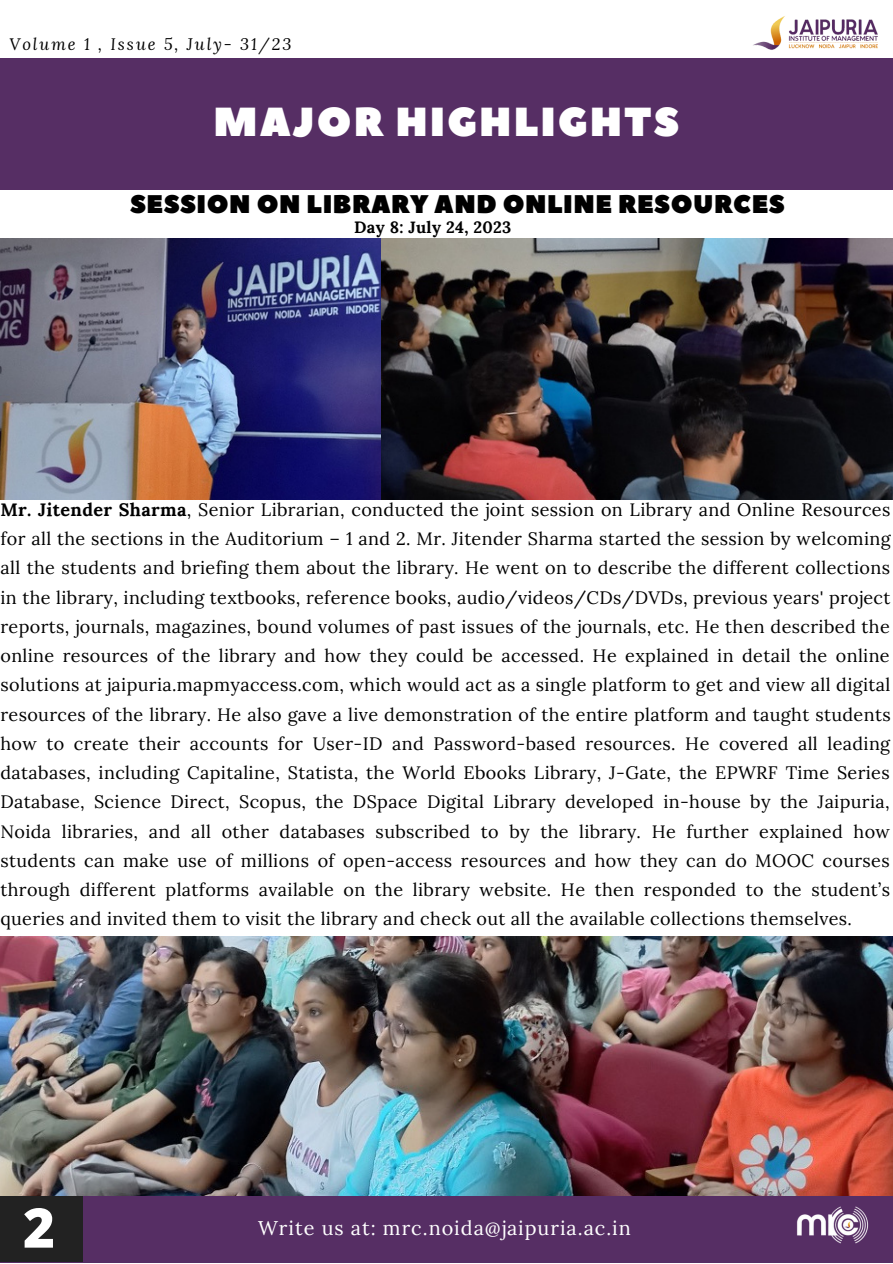
<style>
.page{position:relative;width:893px;height:1264px;background:#fff}
.page>*{position:absolute;margin:0;border:0;box-sizing:border-box;transform-origin:0 0}
.t1{font:800 54.75px "Open Sans";color:#fff}
.t2{font:40.5px "Peace Sans";letter-spacing:.05em;color:#fff}
.t3{font:25.5px "Peace Sans";letter-spacing:.02em;color:#000}
.t4{font:19.8px "Lora";letter-spacing:.05em;color:#fff}
.t5{font:18px/29.2px "Lora";letter-spacing:.02em;color:#000;text-align:justify}
.t6{font:italic 16.5px "Lora";letter-spacing:.12em;color:#000}
.t7{font:700 16.35px "Lora";letter-spacing:.02em;color:#000}
.s1{font-weight:700}
</style>
<div class="page">
<div style="left:0;top:1194px;width:892px;height:68px;background:#562e64"></div>
<img style="left:753px;top:16px;width:125px;height:34px">
<div style="left:0;top:58px;width:892px;height:132px;background:#562e64"></div>
<img style="left:797px;top:1206px;width:72px;height:38px">
<div style="left:0;top:1194px;width:83px;height:68px;background:#222"></div>
<img style="left:0;top:239px;width:892px;height:260px">
<img style="left:0;top:936px;width:892px;height:259px">
<p class="t6" style="left:9px;top:33px;width:283px">Volume 1 , Issue 5, July- 31/23</p>
<p class="t2" style="left:214px;top:95px;width:467px">MAJOR HIGHLIGHTS</p>
<p class="t3" style="left:130px;top:187px;width:656px">SESSION ON LIBRARY AND ONLINE RESOURCES</p>
<p class="t7" style="left:354px;top:217px;width:159px">Day 8: July 24, 2023</p>
<p class="t5" style="left:0;top:494px;width:891px"><span class="s1">Mr. Jitender Sharma</span>, Senior Librarian, conducted the joint session on Library and Online Resources for all the sections in the Auditorium – 1 and 2. Mr. Jitender Sharma started the session by welcoming all the students and briefing them about the library. He went on to describe the different collections in the library, including textbooks, reference books, audio/videos/CDs/DVDs, previous years' project reports, journals, magazines, bound volumes of past issues of the journals, etc. He then described the online resources of the library and how they could be accessed. He explained in detail the online solutions at jaipuria.mapmyaccess.com, which would act as a single platform to get and view all digital resources of the library. He also gave a live demonstration of the entire platform and taught students how to create their accounts for User-ID and Password-based resources. He covered all leading databases, including Capitaline, Statista, the World Ebooks Library, J-Gate, the EPWRF Time Series Database, Science Direct, Scopus, the DSpace Digital Library developed in-house by the Jaipuria, Noida libraries, and all other databases subscribed to by the library. He further explained how students can make use of millions of open-access resources and how they can do MOOC courses through different platforms available on the library website. He then responded to the student’s queries and invited them to visit the library and check out all the available collections themselves.</p>
<p class="t1" style="left:23px;top:1189px;width:33px">2</p>
<p class="t4" style="left:258px;top:1214px;width:374px">Write us at: mrc.noida@jaipuria.ac.in</p>
</div>
